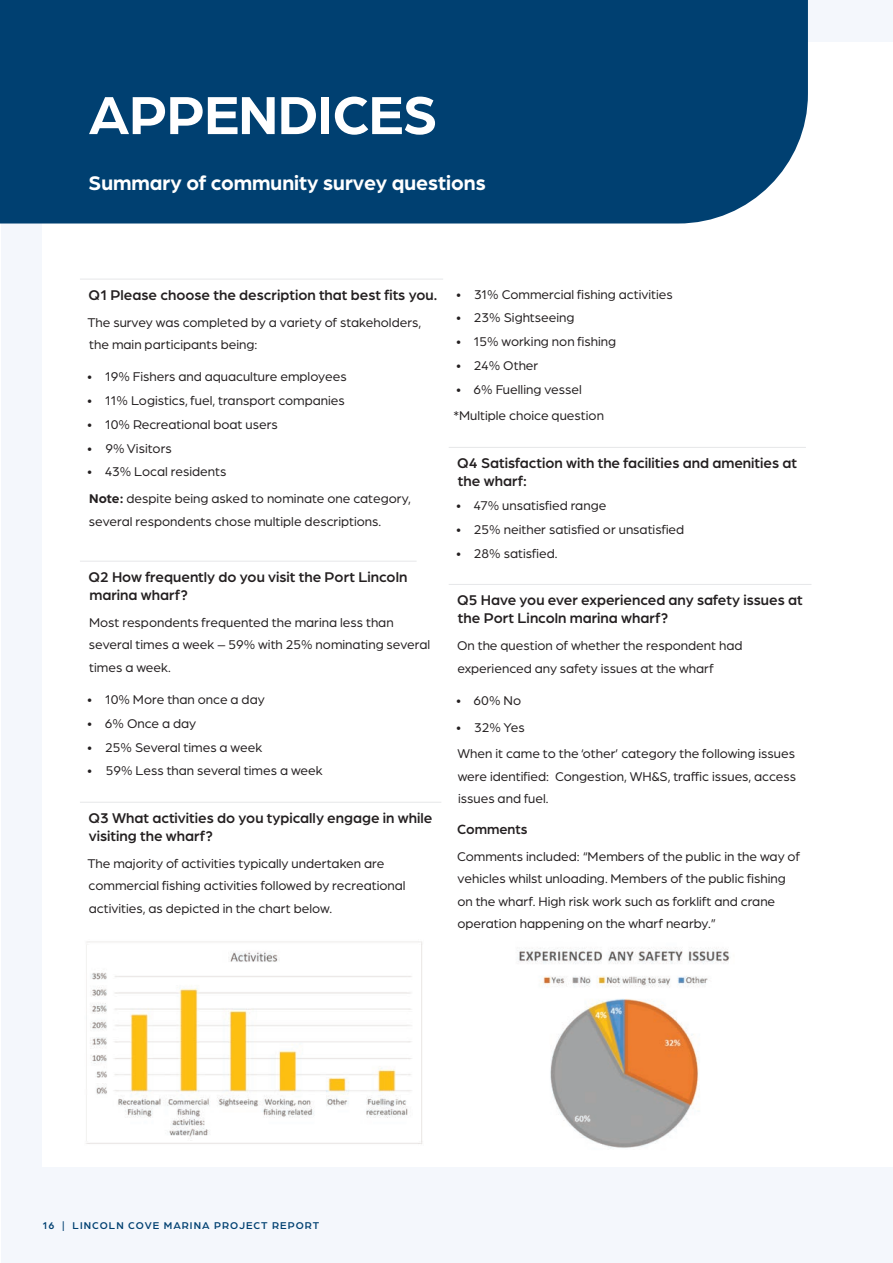
<style>
.page{position:relative;width:893px;height:1263px;background:#fff}
.page>*{position:absolute;margin:0;border:0;box-sizing:border-box;transform-origin:0 0}
.t1{font:700 57px "Arboria";letter-spacing:-.01em;color:#fff}
.t2{font:700 21px "Arboria";color:#fff}
.t3{font:500 15px/18px "Arboria";color:#231f20}
.t4{font:500 14.25px "Arboria";color:#231f20}
.t5{font:13.5px/22.5px "Arboria";color:#231f20}
.t6{font:500 10.5px "Arboria";letter-spacing:.1em;color:#004071}
.s1{font-weight:700}
</style>
<div class="page">
<div style="left:1px;top:0;width:892px;height:1263px;background:#f4f7fc"></div>
<div style="left:43px;top:43px;width:850px;height:1124px;background:#fff"></div>
<hr style="left:80px;top:279px;width:363px;height:1px;background:#e6e7e9">
<hr style="left:80px;top:561px;width:337px;height:1px;background:#e6e7e9">
<hr style="left:80px;top:802px;width:361px;height:1px;background:#e6e7e9">
<hr style="left:449px;top:447px;width:357px;height:1px;background:#e6e7e9">
<hr style="left:449px;top:584px;width:362px;height:1px;background:#e6e7e9">
<img style="left:86px;top:941px;width:337px;height:203px">
<img style="left:518px;top:948px;width:212px;height:200px">
<div style="left:0;top:0;width:808px;height:223px;background:#004071"></div>
<h1 class="t1" style="left:88px;top:76px;width:351px">APPENDICES</h1>
<h2 class="t2" style="left:88px;top:168px;width:399px">Summary of community survey questions</h2>
<p class="t3" style="left:89px;top:285px;width:350px">Q1 Please choose the description that best fits you.</p>
<p class="t5" style="left:88px;top:310px;width:335px">The survey was completed by a variety of stakeholders, the main participants being:</p>
<p class="t5" style="left:87px;top:365px;width:261px">• 19% Fishers and aquaculture employees</p>
<p class="t5" style="left:87px;top:389px;width:259px">• 11% Logistics, fuel, transport companies</p>
<p class="t5" style="left:87px;top:413px;width:192px">• 10% Recreational boat users</p>
<p class="t5" style="left:87px;top:436px;width:86px">• 9% Visitors</p>
<p class="t5" style="left:87px;top:458px;width:325px;line-height:26.7px">• 43% Local residents<br><span class="s1">Note:</span> despite being asked to nominate one category,</p>
<p class="t5" style="left:89px;top:509px;width:294px">several respondents chose multiple descriptions.</p>
<p class="t3" style="left:89px;top:567px;width:320px">Q2 How frequently do you visit the Port Lincoln marina wharf?</p>
<p class="t5" style="left:89px;top:610px;width:343px">Most respondents frequented the marina less than several times a week – 59% with 25% nominating several times a week.</p>
<p class="t5" style="left:87px;top:688px;width:179px">• 10% More than once a day</p>
<p class="t5" style="left:87px;top:711px;width:110px">• 6% Once a day</p>
<p class="t5" style="left:87px;top:735px;width:177px">• 25% Several times a week</p>
<p class="t5" style="left:87px;top:759px;width:237px">• 59% Less than several times a week</p>
<p class="t3" style="left:89px;top:808px;width:345px">Q3 What activities do you typically engage in while visiting the wharf?</p>
<p class="t5" style="left:88px;top:851px;width:320px">The majority of activities typically undertaken are commercial fishing activities followed by recreational activities, as depicted in the chart below.</p>
<p class="t5" style="left:456px;top:282px;width:218px">• 31% Commercial fishing activities</p>
<p class="t5" style="left:456px;top:306px;width:120px">• 23% Sightseeing</p>
<p class="t5" style="left:456px;top:330px;width:162px">• 15% working non fishing</p>
<p class="t5" style="left:456px;top:354px;width:84px">• 24% Other</p>
<p class="t5" style="left:453px;top:375px;width:152px;line-height:26.7px">• 6% Fuelling vessel *Multiple choice question</p>
<p class="t3" style="left:457px;top:453px;width:341px">Q4 Satisfaction with the facilities and amenities at the wharf:</p>
<p class="t5" style="left:456px;top:494px;width:152px">• 47% unsatisfied range</p>
<p class="t5" style="left:456px;top:517px;width:230px">• 25% neither satisfied or unsatisfied</p>
<p class="t5" style="left:456px;top:541px;width:103px">• 28% satisfied.</p>
<p class="t3" style="left:457px;top:590px;width:347px">Q5 Have you ever experienced any safety issues at the Port Lincoln marina wharf?</p>
<p class="t5" style="left:457px;top:634px;width:287px">On the question of whether the respondent had experienced any safety issues at the wharf</p>
<p class="t5" style="left:456px;top:688px;width:67px">• 60% No</p>
<p class="t5" style="left:456px;top:713px;width:341px;line-height:26.7px">• 32% Yes<br>When it came to the ‘other’ category the following issues</p>
<p class="t5" style="left:458px;top:764px;width:340px">were identified: Congestion, WH&amp;S, traffic issues, access issues and fuel.</p>
<p class="t4" style="left:457px;top:820px;width:72px">Comments</p>
<p class="t5" style="left:457px;top:844px;width:344px">Comments included: “Members of the public in the way of vehicles whilst unloading. Members of the public fishing on the wharf. High risk work such as forklift and crane operation happening on the wharf nearby.”</p>
<p class="t6" style="left:43px;top:1218px;width:278px">16 | LINCOLN COVE MARINA PROJECT REPORT</p>
</div>
